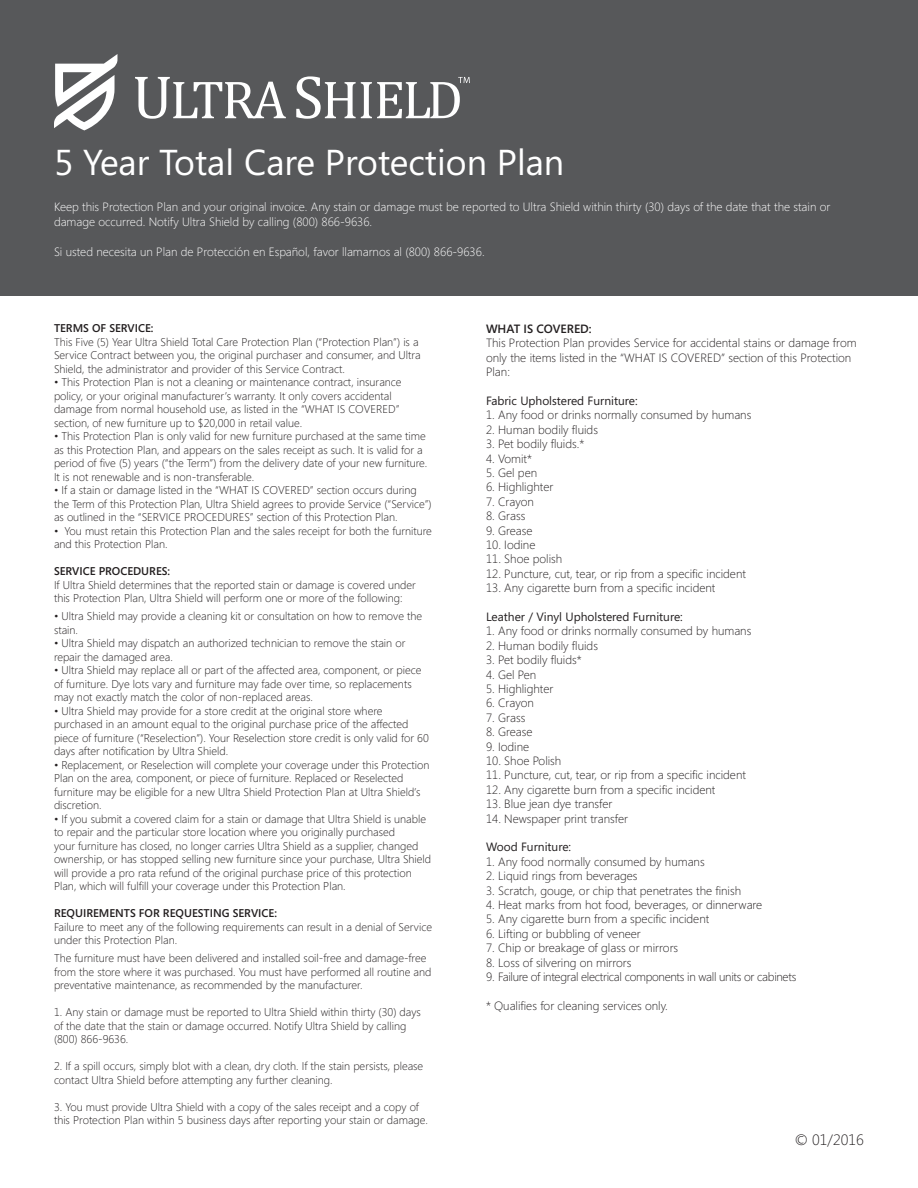
<style>
.page{position:relative;width:918px;height:1188px;background:#fff}
.page>*{position:absolute;margin:0;border:0;box-sizing:border-box;transform-origin:0 0}
.t1{font:36px "Segoe";color:#fff}
.t2{font:300 15px "Segoe";color:#231f20}
.t3{font:300 12px/14.4px "Segoe";color:#231f20}
.t4{font:300 12px/15px "Segoe";color:#fff}
.t5{font:12px "Segoe";color:#231f20}
.t6{font:300 12px "Segoe";letter-spacing:-.025em;color:#231f20}
.t7{font:600 12px "Segoe";color:#231f20}
.t8{font:300 11.25px/13.5px "Segoe";color:#231f20}
.t9{font:600 11.25px "Segoe";color:#231f20}
</style>
<div class="page">
<div style="left:0;top:0;width:918px;height:295px;background:#57585a"></div>
<svg style="left:135px;top:77px;width:151px;height:42px"></svg>
<svg style="left:296px;top:76px;width:174px;height:43px"></svg>
<svg style="left:54px;top:54px;width:63px;height:76px"></svg>
<h1 class="t1" style="left:54px;top:137px;width:512px">5 Year Total Care Protection Plan</h1>
<p class="t4" style="left:54px;top:200px;width:778px">Keep this Protection Plan and your original invoice. Any stain or damage must be reported to Ultra Shield within thirty (30) days of the date that the stain or damage occurred. Notify Ultra Shield by calling (800) 866-9636.</p>
<p class="t4" style="left:54px;top:245px;width:432px">Si usted necesita un Plan de Protección en Español, favor llamarnos al (800) 866-9636.</p>
<p class="t9" style="left:54px;top:322px;width:101px">TERMS OF SERVICE:</p>
<p class="t8" style="left:54px;top:335px;width:368px">This Five (5) Year Ultra Shield Total Care Protection Plan (“Protection Plan”) is a<br>Service Contract between you, the original purchaser and consumer, and Ultra<br>Shield, the administrator and provider of this Service Contract.</p>
<p class="t8" style="left:54px;top:376px;width:349px">• This Protection Plan is not a cleaning or maintenance contract, insurance policy, or your original manufacturer’s warranty. It only covers accidental damage from normal household use, as listed in the “WHAT IS COVERED” section, of new furniture up to $20,000 in retail value.</p>
<p class="t8" style="left:54px;top:430px;width:375px">• This Protection Plan is only valid for new furniture purchased at the same time as this Protection Plan, and appears on the sales receipt as such. It is valid for a period of five (5) years (“the Term”) from the delivery date of your new furniture.<br>It is not renewable and is non-transferable.</p>
<p class="t8" style="left:54px;top:484px;width:379px">• If a stain or damage listed in the “WHAT IS COVERED” section occurs during the Term of this Protection Plan, Ultra Shield agrees to provide Service (“Service”) as outlined in the “SERVICE PROCEDURES” section of this Protection Plan.</p>
<p class="t8" style="left:54px;top:524px;width:380px">• You must retain this Protection Plan and the sales receipt for both the furniture and this Protection Plan.</p>
<p class="t9" style="left:54px;top:565px;width:118px">SERVICE PROCEDURES:</p>
<p class="t8" style="left:54px;top:578px;width:363px">If Ultra Shield determines that the reported stain or damage is covered under this Protection Plan, Ultra Shield will perform one or more of the following:</p>
<p class="t8" style="left:54px;top:610px;width:370px">• Ultra Shield may provide a cleaning kit or consultation on how to remove the stain.</p>
<p class="t8" style="left:54px;top:637px;width:353px">• Ultra Shield may dispatch an authorized technician to remove the stain or repair the damaged area.</p>
<p class="t8" style="left:54px;top:664px;width:369px">• Ultra Shield may replace all or part of the affected area, component, or piece of furniture. Dye lots vary and furniture may fade over time, so replacements may not exactly match the color of non-replaced areas.</p>
<p class="t8" style="left:54px;top:704px;width:376px">• Ultra Shield may provide for a store credit at the original store where purchased in an amount equal to the original purchase price of the affected piece of furniture (“Reselection”). Your Reselection store credit is only valid for 60 days after notification by Ultra Shield.</p>
<p class="t8" style="left:54px;top:758px;width:377px">• Replacement, or Reselection will complete your coverage under this Protection Plan on the area, component, or piece of furniture. Replaced or Reselected furniture may be eligible for a new Ultra Shield Protection Plan at Ultra Shield’s discretion.</p>
<p class="t8" style="left:54px;top:812px;width:379px">• If you submit a covered claim for a stain or damage that Ultra Shield is unable to repair and the particular store location where you originally purchased<br>your furniture has closed, no longer carries Ultra Shield as a supplier, changed ownership, or has stopped selling new furniture since your purchase, Ultra Shield will provide a pro rata refund of the original purchase price of this protection Plan, which will fulfill your coverage under this Protection Plan.</p>
<p class="t9" style="left:54px;top:907px;width:224px">REQUIREMENTS FOR REQUESTING SERVICE:</p>
<p class="t8" style="left:54px;top:920px;width:380px">Failure to meet any of the following requirements can result in a denial of Service under this Protection Plan.</p>
<p class="t8" style="left:54px;top:952px;width:379px">The furniture must have been delivered and installed soil-free and damage-free from the store where it was purchased. You must have performed all routine and preventative maintenance, as recommended by the manufacturer.</p>
<p class="t8" style="left:54px;top:1006px;width:368px">1. Any stain or damage must be reported to Ultra Shield within thirty (30) days of the date that the stain or damage occurred. Notify Ultra Shield by calling (800) 866-9636.</p>
<p class="t8" style="left:54px;top:1060px;width:371px">2. If a spill occurs, simply blot with a clean, dry cloth. If the stain persists, please contact Ultra Shield before attempting any further cleaning.</p>
<p class="t8" style="left:54px;top:1100px;width:376px">3. You must provide Ultra Shield with a copy of the sales receipt and a copy of this Protection Plan within 5 business days after reporting your stain or damage.</p>
<p class="t7" style="left:486px;top:322px;width:107px">WHAT IS COVERED:</p>
<p class="t3" style="left:486px;top:336px;width:372px">This Protection Plan provides Service for accidental stains or damage from only the items listed in the “WHAT IS COVERED” section of this Protection<br>Plan:</p>
<p class="t5" style="left:486px;top:393px;width:153px">Fabric Upholstered Furniture:</p>
<p class="t3" style="left:486px;top:408px;width:267px">1. Any food or drinks normally consumed by humans</p>
<p class="t3" style="left:486px;top:423px;width:114px">2. Human bodily fluids</p>
<p class="t3" style="left:486px;top:437px;width:100px">3. Pet bodily fluids.*</p>
<p class="t3" style="left:486px;top:451px;width:48px">4. Vomit*</p>
<p class="t3" style="left:486px;top:466px;width:53px">5. Gel pen</p>
<p class="t3" style="left:486px;top:480px;width:69px">6. Highlighter</p>
<p class="t3" style="left:486px;top:495px;width:50px">7. Crayon</p>
<p class="t3" style="left:486px;top:509px;width:41px">8. Grass</p>
<p class="t3" style="left:486px;top:523px;width:48px">9. Grease</p>
<p class="t3" style="left:486px;top:538px;width:51px">10. Iodine</p>
<p class="t3" style="left:486px;top:552px;width:78px">11. Shoe polish</p>
<p class="t3" style="left:486px;top:567px;width:262px">12. Puncture, cut, tear, or rip from a specific incident</p>
<p class="t3" style="left:486px;top:581px;width:231px">13. Any cigarette burn from a specific incident</p>
<p class="t5" style="left:486px;top:609px;width:198px">Leather / Vinyl Upholstered Furniture:</p>
<p class="t3" style="left:486px;top:624px;width:267px">1. Any food or drinks normally consumed by humans</p>
<p class="t3" style="left:486px;top:639px;width:114px">2. Human bodily fluids</p>
<p class="t3" style="left:486px;top:653px;width:97px">3. Pet bodily fluids*</p>
<p class="t3" style="left:486px;top:667px;width:52px">4. Gel Pen</p>
<p class="t3" style="left:486px;top:682px;width:69px">5. Highlighter</p>
<p class="t3" style="left:486px;top:696px;width:50px">6. Crayon</p>
<p class="t3" style="left:486px;top:711px;width:41px">7. Grass</p>
<p class="t3" style="left:486px;top:725px;width:48px">8. Grease</p>
<p class="t3" style="left:486px;top:739px;width:45px">9. Iodine</p>
<p class="t3" style="left:486px;top:754px;width:77px">10. Shoe Polish</p>
<p class="t3" style="left:486px;top:768px;width:262px">11. Puncture, cut, tear, or rip from a specific incident</p>
<p class="t3" style="left:486px;top:783px;width:231px">12. Any cigarette burn from a specific incident</p>
<p class="t3" style="left:486px;top:797px;width:128px">13. Blue jean dye transfer</p>
<p class="t3" style="left:486px;top:811px;width:144px">14. Newspaper print transfer</p>
<p class="t5" style="left:486px;top:839px;width:87px">Wood Furniture:</p>
<p class="t3" style="left:486px;top:855px;width:220px">1. Any food normally consumed by humans</p>
<p class="t3" style="left:486px;top:869px;width:153px">2. Liquid rings from beverages</p>
<p class="t3" style="left:486px;top:883px;width:257px">3. Scratch, gouge, or chip that penetrates the finish</p>
<p class="t3" style="left:486px;top:898px;width:278px">4. Heat marks from hot food, beverages, or dinnerware</p>
<p class="t3" style="left:486px;top:912px;width:225px">5. Any cigarette burn from a specific incident</p>
<p class="t3" style="left:486px;top:927px;width:156px">6. Lifting or bubbling of veneer</p>
<p class="t3" style="left:486px;top:941px;width:194px">7. Chip or breakage of glass or mirrors</p>
<p class="t3" style="left:486px;top:955px;width:147px">8. Loss of silvering on mirrors</p>
<p class="t6" style="left:486px;top:970px;width:312px">9. Failure of integral electrical components in wall units or cabinets</p>
<p class="t3" style="left:486px;top:999px;width:183px">* Qualifies for cleaning services only.</p>
<h2 class="t2" style="left:795px;top:1131px;width:71px">© 01/2016</h2>
</div>
